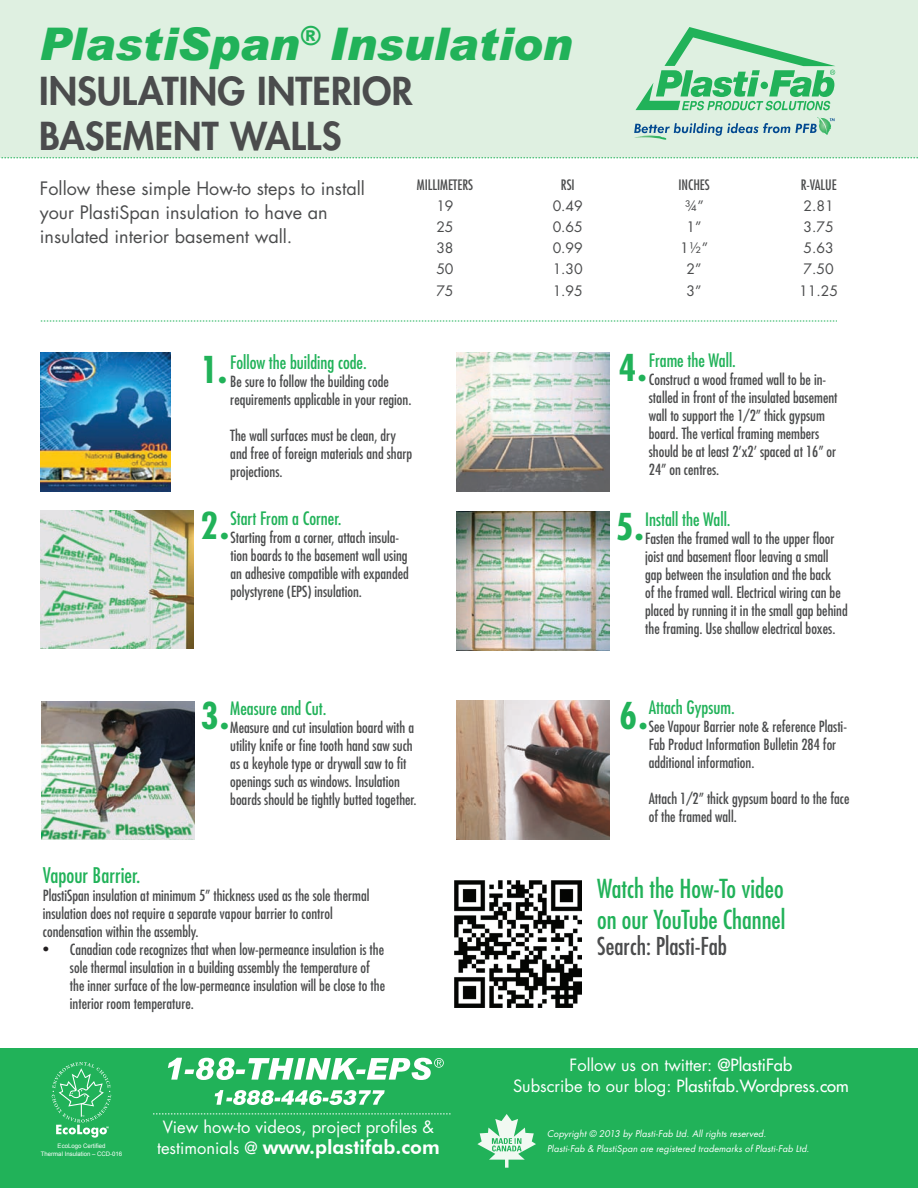
<style>
.page{position:relative;width:918px;height:1188px;background:#fff}
.page>*{position:absolute;margin:0;border:0;box-sizing:border-box;transform-origin:0 0}
.t1{font:italic 900 45px "Arial";letter-spacing:-.005em;color:#21b259}
.t2{font:800 37.5px/45px "Futura";letter-spacing:.005em;color:#4b4c4d}
.t3{font:700 condensed 36px "Futura";color:#21b259}
.t4{font:condensed 25.5px/30.6px "Futura";color:#21b259}
.t5{font:condensed 24px "Futura";color:#4b4c4d}
.t6{font:condensed 21px "Futura";color:#21b259}
.t7{font:800 19.5px "Futura BT";color:#fff}
.t8{font:18px/24px "Futura";color:#4b4c4d}
.t9{font:condensed 18px "Futura";color:#21b259}
.t10{font:16.5px/21px "Futura";color:#fff;text-align:center}
.t11{font:condensed 15px/18px "Futura";color:#4b4c4d}
.t12{font:14.1px "Futura";color:#4b4c4d}
.t13{font:condensed 14.1px "Futura";letter-spacing:.015em;color:#4b4c4d}
.t14{font:italic 9px/15px "Futura";letter-spacing:.015em;color:#fff}
.t15{font:6.15px/7.4px "Arial";color:#fff;text-align:center}
.s1{font-weight:700;font-size:36px}
.s2{font-family:"Times";font-stretch:normal;font-size:18px;color:#231f20}
.s3{font-style:inherit}
.s4{font-family:"Futura";font-weight:400;font-size:16.5px}
</style>
<div class="page">
<div style="left:0;top:0;width:918px;height:157px;background:#dff0e1"></div>
<div style="left:0;top:1048px;width:918px;height:140px;background:#21b259"></div>
<svg style="left:634px;top:117px;width:201px;height:23px"></svg>
<svg style="left:636px;top:27px;width:200px;height:83px"></svg>
<svg style="left:1px;top:158px;width:917px;height:1px"></svg>
<svg style="left:153px;top:1114px;width:298px;height:1px"></svg>
<svg style="left:215px;top:1090px;width:170px;height:15px"></svg>
<svg style="left:168px;top:1058px;width:276px;height:22px"></svg>
<svg style="left:477px;top:1114px;width:59px;height:54px"></svg>
<svg style="left:52px;top:1062px;width:59px;height:76px"></svg>
<svg style="left:41px;top:321px;width:796px;height:1px"></svg>
<img style="left:40px;top:352px;width:131px;height:139px">
<img style="left:456px;top:352px;width:154px;height:139px">
<img style="left:456px;top:511px;width:154px;height:139px">
<img style="left:456px;top:700px;width:154px;height:139px">
<img style="left:41px;top:701px;width:153px;height:138px">
<img style="left:40px;top:510px;width:154px;height:139px">
<img style="left:455px;top:880px;width:126px;height:127px">
<h1 class="t1" style="left:39px;top:16px;width:535px">PlastiSpan<sup>®</sup> Insulation</h1>
<h2 class="t2" style="left:39px;top:68px;width:375px">INSULATING INTERIOR<br>BASEMENT WALLS</h2>
<p class="t13" style="left:417px;top:177px;width:27px">Millimete</p>
<p class="t13" style="left:462px;top:177px;width:11px">rs</p>
<p class="t13" style="left:561px;top:177px;width:15px">RSI</p>
<p class="t13" style="left:678px;top:177px;width:15px">InchesR</p>
<p class="t13" style="left:807px;top:177px;width:25px">-Value</p>
<p class="t12" style="left:436px;top:197px;width:19px">19</p>
<p class="t12" style="left:553px;top:197px;width:32px">0.49</p>
<p class="t12" style="left:684px;top:197px;width:21px">¾”</p>
<p class="t12" style="left:804px;top:197px;width:32px">2.81</p>
<p class="t12" style="left:436px;top:218px;width:19px">25</p>
<p class="t12" style="left:553px;top:218px;width:32px">0.65</p>
<p class="t12" style="left:687px;top:218px;width:17px">1”</p>
<p class="t12" style="left:804px;top:218px;width:32px">3.75</p>
<p class="t12" style="left:436px;top:239px;width:19px">38</p>
<p class="t12" style="left:553px;top:239px;width:32px">0.99</p>
<p class="t12" style="left:680px;top:239px;width:30px">1½”</p>
<p class="t12" style="left:804px;top:239px;width:32px">5.63</p>
<p class="t12" style="left:436px;top:260px;width:19px">50</p>
<p class="t12" style="left:553px;top:260px;width:32px">1.30</p>
<p class="t12" style="left:687px;top:260px;width:17px">2”</p>
<p class="t12" style="left:804px;top:260px;width:32px">7.50</p>
<p class="t12" style="left:436px;top:281px;width:19px">75</p>
<p class="t12" style="left:553px;top:281px;width:32px">1.95</p>
<p class="t12" style="left:687px;top:281px;width:17px">3”</p>
<p class="t12" style="left:799px;top:281px;width:40px">11.25</p>
<p class="t8" style="left:40px;top:176px;width:327px">Follow these simple How-to steps to install your PlastiSpan insulation to have an insulated interior basement wall.</p>
<p class="t9" style="left:200px;top:351px;width:168px"><span class="s1">1.</span> Follow the building code.</p>
<p class="t11" style="left:230px;top:372px;width:183px">Be sure to follow the building code requirements applicable in your region.</p>
<p class="t11" style="left:230px;top:426px;width:183px">The wall surfaces must be clean, dry and free of foreign materials and sharp projections.</p>
<p class="t9" style="left:230px;top:507px;width:113px">Start From a Corner.</p>
<p class="t11" style="left:230px;top:528px;width:180px">Starting from a corner, attach insula&shy;tion boards to the basement wall using an adhesive compatible with expanded polystyrene (EPS) insulation.</p>
<h3 class="t3" style="left:201px;top:503px;width:30px">2.</h3>
<p class="t9" style="left:230px;top:697px;width:98px">Measure and Cut.</p>
<p class="t11" style="left:230px;top:718px;width:188px">Measure and cut insulation board with a utility knife or fine tooth hand saw such as a keyhole type or drywall saw to fit openings such as windows. Insulation boards should be tightly butted together.</p>
<h3 class="t3" style="left:201px;top:694px;width:30px">3.</h3>
<h3 class="t6" style="left:43px;top:863px;width:99px">Vapour Barrier.</h3>
<p class="t11" style="left:43px;top:886px;width:328px">PlastiSpan insulation at minimum 5” thickness used as the sole thermal insulation does not require a separate vapour barrier to control condensation within the assembly.</p>
<p class="t11" style="left:70px;top:940px;width:317px;text-indent:-27px"><span class="s2">•</span> Canadian code recognizes that when low-permeance insulation is the sole thermal insulation in a building assembly the temperature of the inner surface of the low-permeance insulation will be close to the interior room temperature.</p>
<p class="t9" style="left:649px;top:349px;width:89px">Frame the Wall.</p>
<p class="t11" style="left:649px;top:370px;width:190px">Construct a wood framed wall to be in&shy;stalled in front of the insulated basement wall to support the 1/2” thick gypsum board. The vertical framing members should be at least 2’x2’ spaced at 16” or 24” on centres.</p>
<h3 class="t3" style="left:619px;top:345px;width:29px">4.</h3>
<p class="t9" style="left:645px;top:508px;width:87px">Install the Wall.</p>
<p class="t11" style="left:645px;top:529px;width:204px">Fasten the framed wall to the upper floor joist and basement floor leaving a small gap between the insulation and the back<br>of the framed wall. Electrical wiring can be placed by running it in the small gap behind the framing. Use shallow electrical boxes.</p>
<h3 class="t3" style="left:616px;top:504px;width:29px">5.</h3>
<p class="t9" style="left:649px;top:697px;width:88px">Attach Gypsum.</p>
<p class="t11" style="left:649px;top:718px;width:200px">See Vapour Barrier note &amp; reference Plasti-<br>Fab Product Information Bulletin 284 for additional information.</p>
<p class="t11" style="left:649px;top:790px;width:202px">Attach 1/2” thick gypsum board to the face of the framed wall.</p>
<h3 class="t3" style="left:619px;top:693px;width:30px">6.</h3>
<h3 class="t4" style="left:597px;top:873px;width:190px">Watch the How-To video on our YouTube Channel</h3>
<h3 class="t5" style="left:597px;top:931px;width:131px">Search: Plasti-Fab</h3>
<p class="t10" style="left:513px;top:1055px;width:337px">Follow us on twitter: <span class="s3">@PlastiFab<br></span>Subscribe to our blog: <span class="s3">Plastifab.Wordpress.com</span></p>
<p class="t15" style="left:41px;top:1142px;width:83px">EcoLogo Certified<br>Thermal Insulation – CCD-016</p>
<p class="t10" style="left:163px;top:1116px;width:273px">View how-to videos, project profiles &amp;</p>
<h3 class="t7" style="left:157px;top:1135px;width:284px"><span class="s4">testimonials @</span> www.plastifab.com</h3>
<p class="t14" style="left:547px;top:1126px;width:264px">Copyright © 2013 by Plasti-Fab Ltd. All rights reserved.<br>Plasti-Fab &amp; PlastiSpan are registered trademarks of Plasti-Fab Ltd.</p>
</div>
